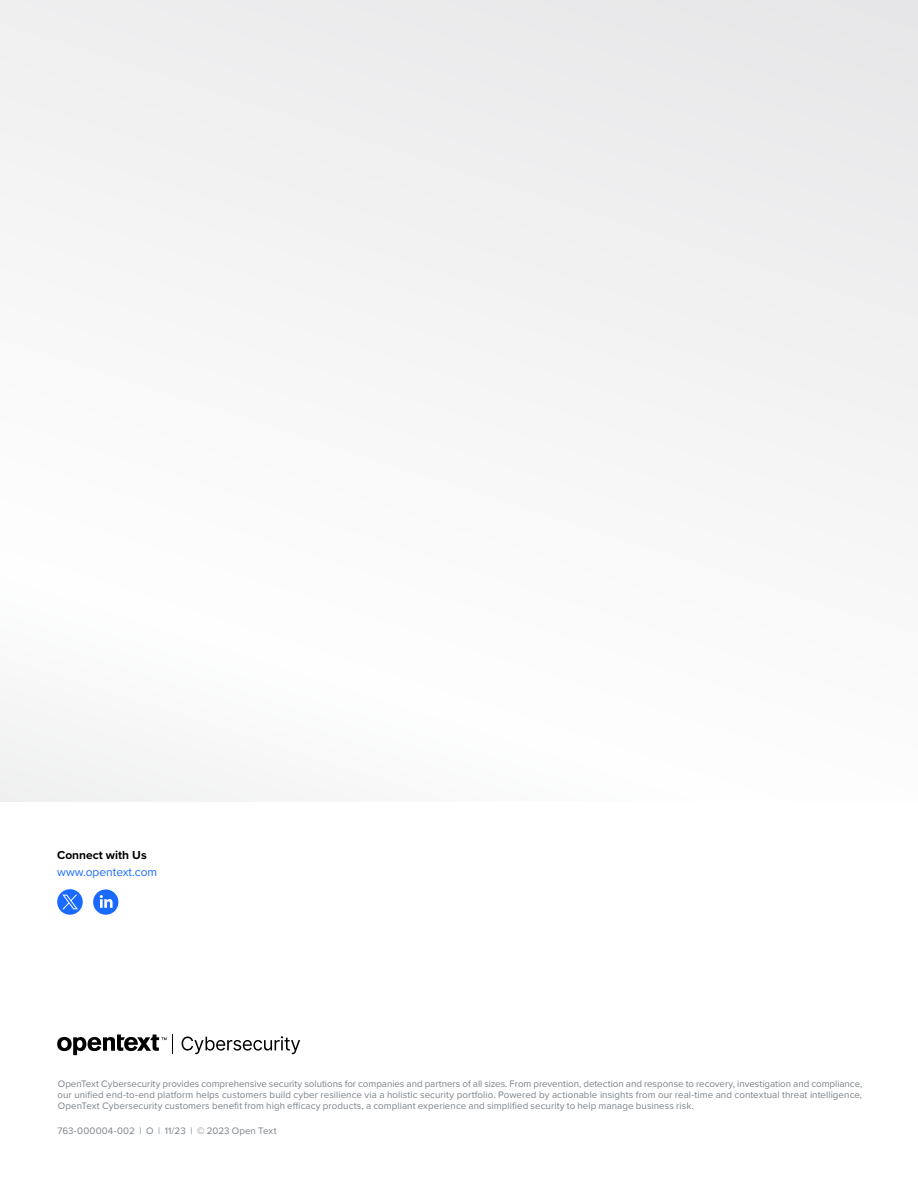
<style>
.page{position:relative;width:918px;height:1188px;background:#fff}
.page>*{position:absolute;margin:0;border:0;box-sizing:border-box;transform-origin:0 0}
.Contact{font:12px "Proxima Nova";color:#1a6aff}
.Contact-2{font:700 12px "Proxima Nova";color:#000}
.t1{font:9.75px/11.2px "Proxima Nova";letter-spacing:.01em;color:#7b8289;text-align:justify}
</style>
<div class="page">
<svg style="left:182px;top:1036px;width:118px;height:18px"></svg>
<svg style="left:57px;top:1035px;width:116px;height:20px"></svg>
<div style="left:0;top:0;width:918px;height:802px;background:#f6f6f6"></div>
<div style="left:93px;top:889px;width:25px;height:26px;background:#1a6aff;border-radius:13px"></div>
<svg style="left:100px;top:895px;width:13px;height:13px"></svg>
<svg style="left:57px;top:889px;width:26px;height:26px"></svg>
<svg style="left:62px;top:895px;width:16px;height:14px"></svg>
<p class="Contact-2" style="left:57px;top:846px;width:91px">Connect with Us</p>
<p class="Contact" style="left:57px;top:863px;width:102px">www.opentext.com</p>
<p class="t1" style="left:57px;top:1077px;width:806px">OpenText Cybersecurity provides comprehensive security solutions for companies and partners of all sizes. From prevention, detection and response to recovery, investigation and compliance, our unified end-to-end platform helps customers build cyber resilience via a holistic security portfolio. Powered by actionable insights from our real-time and contextual threat intelligence, OpenText Cybersecurity customers benefit from high efficacy products, a compliant experience and simplified security to help manage business risk.</p>
<p class="t1" style="left:57px;top:1125px;width:221px">763-000004-002 | O | 11/23 | © 2023 Open Text</p>
</div>
